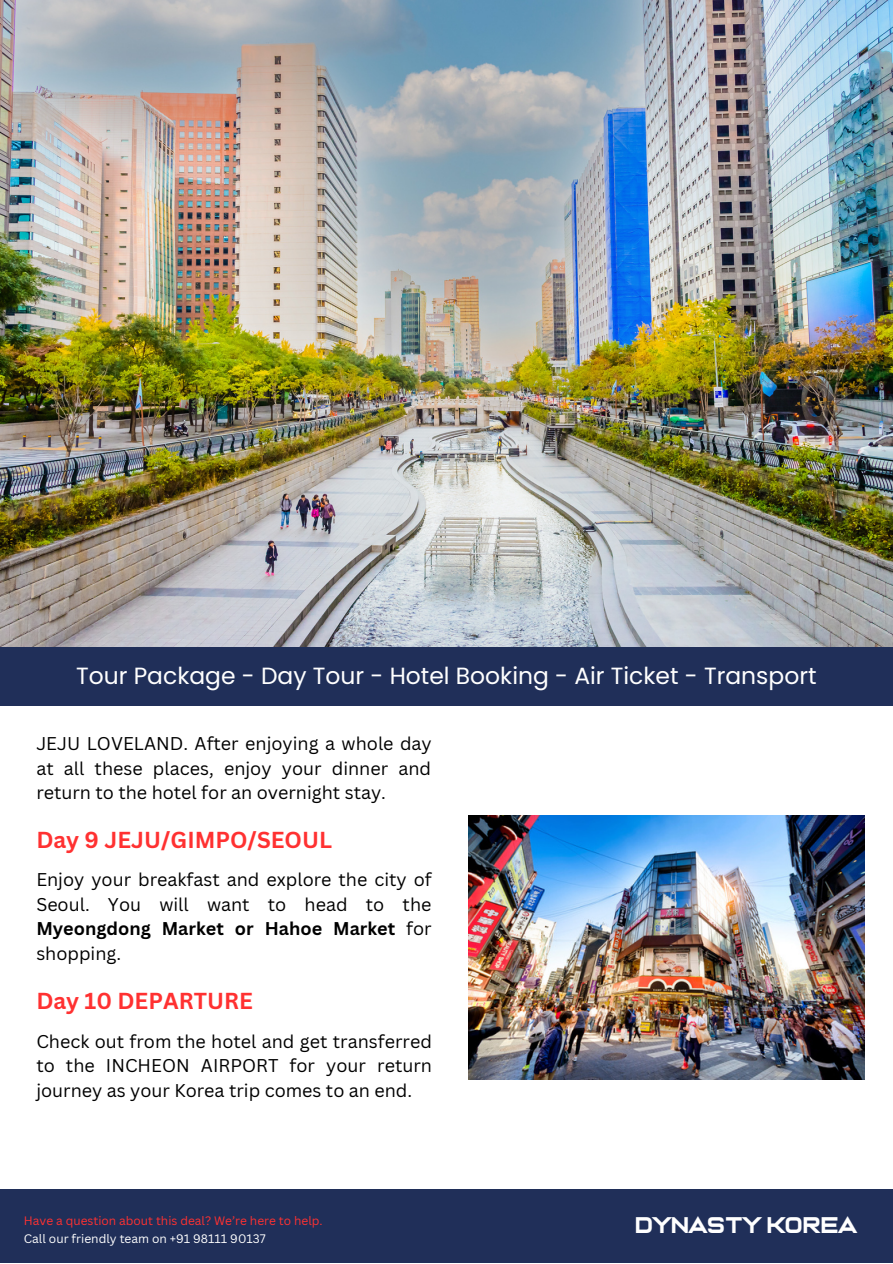
<style>
.page{position:relative;width:893px;height:1264px;background:#fff}
.page>*{position:absolute;margin:0;border:0;box-sizing:border-box;transform-origin:0 0}
.t1{font:23.4px "Poppins";color:#fff}
.t2{font:23.1px "Casanova Scotia";color:#fff}
.t3{font:700 22.5px "Canva Sans";color:#ff3131}
.t4{font:18px/24.8px "Canva Sans";color:#000;text-align:justify}
.t5{font:12px "Canva Sans";color:#ff3131}
.t6{font:12px "Canva Sans";color:#fff}
.s1{font-weight:700}
</style>
<div class="page">
<img style="left:0;top:0;width:892px;height:647px">
<div style="left:0;top:647px;width:892px;height:59px;background:#202f59"></div>
<img style="left:468px;top:815px;width:396px;height:264px">
<div style="left:0;top:1189px;width:892px;height:73px;background:#202f59"></div>
<p class="t1" style="left:76px;top:662px;width:742px">Tour Package - Day Tour - Hotel Booking - Air Ticket - Transport</p>
<p class="t4" style="left:36px;top:731px;width:397px">JEJU LOVELAND. After enjoying a whole day at all these places, enjoy your dinner and return to the hotel for an overnight stay.</p>
<p class="t3" style="left:36px;top:826px;width:297px">Day 9 JEJU/GIMPO/SEOUL</p>
<p class="t4" style="left:36px;top:867px;width:397px">Enjoy your breakfast and explore the city of Seoul. You will want to head to the <span class="s1">Myeongdong Market or Hahoe Market</span> for shopping.</p>
<p class="t3" style="left:36px;top:987px;width:218px">Day 10 DEPARTURE</p>
<p class="t4" style="left:36px;top:1028px;width:397px">Check out from the hotel and get transferred to the INCHEON AIRPORT for your return journey as your Korea trip comes to an end.</p>
<p class="t5" style="left:24px;top:1213px;width:300px">Have a question about this deal? We’re here to help.</p>
<p class="t2" style="left:636px;top:1215px;width:223px">DYNASTY KOREA</p>
<p class="t6" style="left:24px;top:1231px;width:243px">Call our friendly team on +91 98111 90137</p>
</div>
